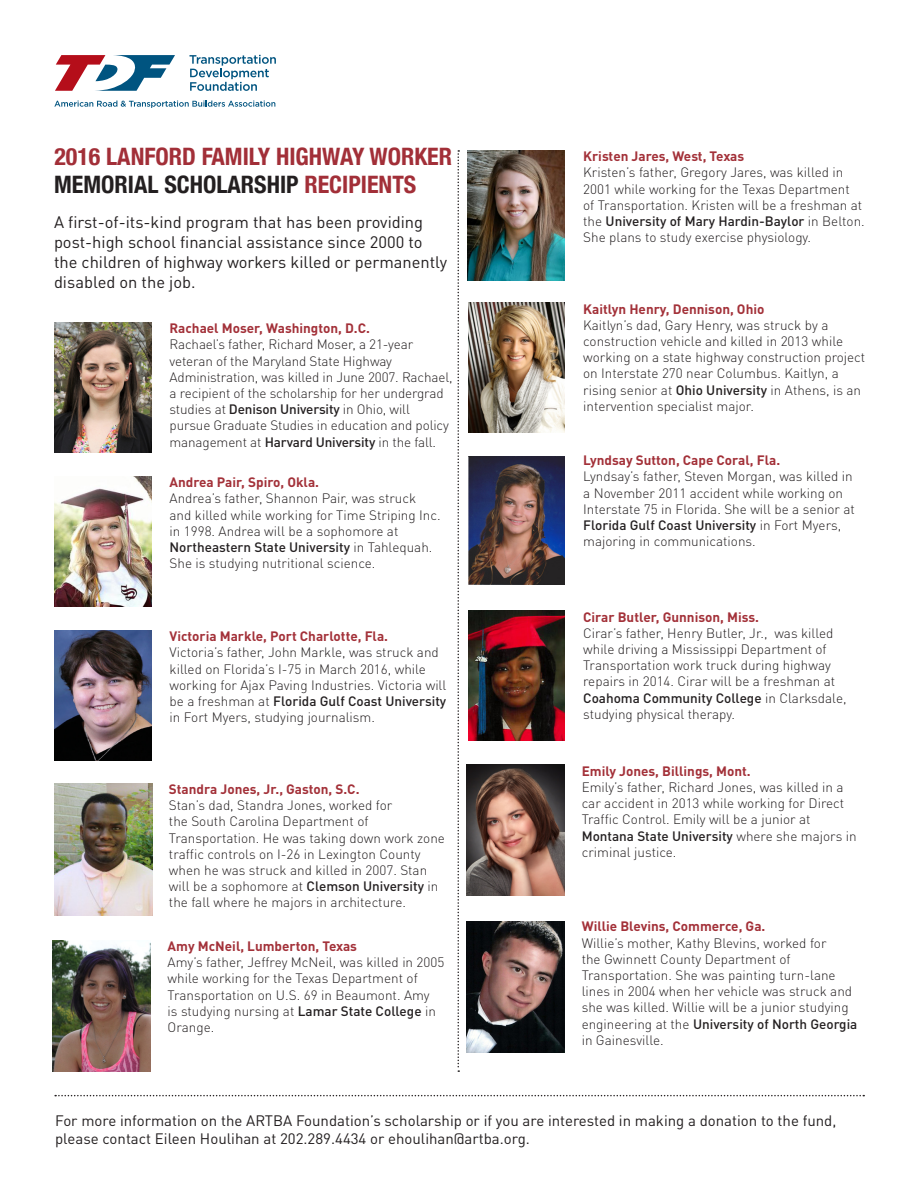
<style>
.page{position:relative;width:918px;height:1188px;background:#fff}
.page>*{position:absolute;margin:0;border:0;box-sizing:border-box;transform-origin:0 0}
.t1{font:700 condensed 24px "Helvetica Neue";color:#a22f38}
.t2{font:700 condensed 24px "Helvetica Neue";color:#231f20}
.t3{font:16.5px/19.8px "DIN Pro";color:#231f20}
.t4{font:15px/18px "DIN Pro";color:#231f20}
.t5{font:300 13.5px/16.2px "DIN Pro";color:#231f20}
.t6{font:700 13.5px "DIN Pro";color:#a33139}
.s1{color:#a22f38}
.s2{font-weight:500}
</style>
<div class="page">
<svg style="left:54px;top:101px;width:221px;height:7px"></svg>
<svg style="left:189px;top:55px;width:87px;height:36px"></svg>
<svg style="left:55px;top:55px;width:120px;height:36px"></svg>
<img style="left:468px;top:303px;width:97px;height:129px">
<img style="left:468px;top:150px;width:97px;height:130px">
<img style="left:54px;top:322px;width:97px;height:130px">
<img style="left:54px;top:476px;width:97px;height:130px">
<img style="left:54px;top:630px;width:97px;height:130px">
<img style="left:468px;top:611px;width:97px;height:129px">
<img style="left:468px;top:457px;width:97px;height:127px">
<svg style="left:458px;top:150px;width:1px;height:922px"></svg>
<svg style="left:55px;top:1095px;width:809px;height:1px"></svg>
<img style="left:466px;top:921px;width:98px;height:131px">
<img style="left:54px;top:784px;width:98px;height:131px">
<img style="left:466px;top:764px;width:98px;height:131px">
<img style="left:53px;top:941px;width:98px;height:131px">
<p class="t1" style="left:54px;top:142px;width:399px">2016 LANFORD FAMILY HIGHWAY WORKER</p>
<p class="t2" style="left:54px;top:170px;width:364px">MEMORIAL SCHOLARSHIP <span class="s1">RECIPIENTS</span></p>
<p class="t3" style="left:54px;top:211px;width:395px">A first-of-its-kind program that has been providing post-high school financial assistance since 2000 to the children of highway workers killed or permanently disabled on the job.</p>
<p class="t6" style="left:170px;top:317px;width:202px">Rachael Moser, Washington, D.C.</p>
<p class="t5" style="left:170px;top:335px;width:285px">Rachael’s father, Richard Moser, a 21-year veteran of the Maryland State Highway Administration, was killed in June 2007. Rachael, a recipient of the scholarship for her undergrad studies at <span class="s2">Denison University</span> in Ohio, will pursue Graduate Studies in education and policy management at <span class="s2">Harvard University</span> in the fall.</p>
<p class="t6" style="left:170px;top:471px;width:151px">Andrea Pair, Spiro, Okla.</p>
<p class="t5" style="left:170px;top:489px;width:273px">Andrea’s father, Shannon Pair, was struck and killed while working for Time Striping Inc. in 1998. Andrea will be a sophomore at <span class="s2">Northeastern State University</span> in Tahlequah.<br>She is studying nutritional science.</p>
<p class="t6" style="left:170px;top:625px;width:220px">Victoria Markle, Port Charlotte, Fla.</p>
<p class="t5" style="left:170px;top:643px;width:278px">Victoria’s father, John Markle, was struck and killed on Florida’s I-75 in March 2016, while working for Ajax Paving Industries. Victoria will be a freshman at <span class="s2">Florida Gulf Coast University </span>in Fort Myers, studying journalism.</p>
<p class="t6" style="left:169px;top:778px;width:192px">Standra Jones, Jr., Gaston, S.C.</p>
<p class="t5" style="left:169px;top:796px;width:278px">Stan’s dad, Standra Jones, worked for<br>the South Carolina Department of Transportation. He was taking down work zone traffic controls on I-26 in Lexington County when he was struck and killed in 2007. Stan will be a sophomore at <span class="s2">Clemson University</span> in the fall where he majors in architecture.</p>
<p class="t6" style="left:168px;top:935px;width:191px">Amy McNeil, Lumberton, Texas</p>
<p class="t5" style="left:168px;top:953px;width:278px">Amy’s father, Jeffrey McNeil, was killed in 2005 while working for the Texas Department of Transportation on U.S. 69 in Beaumont. Amy<br>is studying nursing at <span class="s2">Lamar State College</span> in Orange.</p>
<p class="t6" style="left:583px;top:145px;width:163px">Kristen Jares, West, Texas</p>
<p class="t5" style="left:583px;top:163px;width:283px">Kristen’s father, Gregory Jares, was killed in 2001 while working for the Texas Department<br>of Transportation. Kristen will be a freshman at the <span class="s2">University of Mary Hardin-Baylor</span> in Belton.<br>She plans to study exercise physiology.</p>
<p class="t6" style="left:583px;top:297px;width:183px">Kaitlyn Henry, Dennison, Ohio</p>
<p class="t5" style="left:583px;top:316px;width:284px">Kaitlyn’s dad, Gary Henry, was struck by a construction vehicle and killed in 2013 while working on a state highway construction project on Interstate 270 near Columbus. Kaitlyn, a rising senior at <span class="s2">Ohio University</span> in Athens, is an intervention specialist major.</p>
<p class="t6" style="left:583px;top:449px;width:199px">Lyndsay Sutton, Cape Coral, Fla.</p>
<p class="t5" style="left:583px;top:467px;width:273px">Lyndsay’s father, Steven Morgan, was killed in a November 2011 accident while working on Interstate 75 in Florida. She will be a senior at <span class="s2">Florida Gulf Coast University</span> in Fort Myers, majoring in communications.</p>
<p class="t6" style="left:583px;top:605px;width:177px">Cirar Butler, Gunnison, Miss.</p>
<p class="t5" style="left:583px;top:624px;width:265px">Cirar’s father, Henry Butler, Jr., was killed while driving a Mississippi Department of Transportation work truck during highway repairs in 2014. Cirar will be a freshman at <span class="s2">Coahoma Community College</span> in Clarksdale, studying physical therapy.</p>
<p class="t6" style="left:582px;top:760px;width:171px">Emily Jones, Billings, Mont.</p>
<p class="t5" style="left:582px;top:778px;width:276px">Emily’s father, Richard Jones, was killed in a car accident in 2013 while working for Direct Traffic Control. Emily will be a junior at <span class="s2">Montana State University</span> where she majors in criminal justice.</p>
<p class="t6" style="left:582px;top:915px;width:185px">Willie Blevins, Commerce, Ga.</p>
<p class="t5" style="left:582px;top:933px;width:277px">Willie’s mother, Kathy Blevins, worked for<br>the Gwinnett County Department of Transportation. She was painting turn-lane lines in 2004 when her vehicle was struck and she was killed. Willie will be a junior studying engineering at the <span class="s2">University of North Georgia </span>in Gainesville.</p>
<p class="t4" style="left:55px;top:1110px;width:783px">For more information on the ARTBA Foundation’s scholarship or if you are interested in making a donation to the fund, please contact Eileen Houlihan at 202.289.4434 or ehoulihan@artba.org.</p>
</div>
